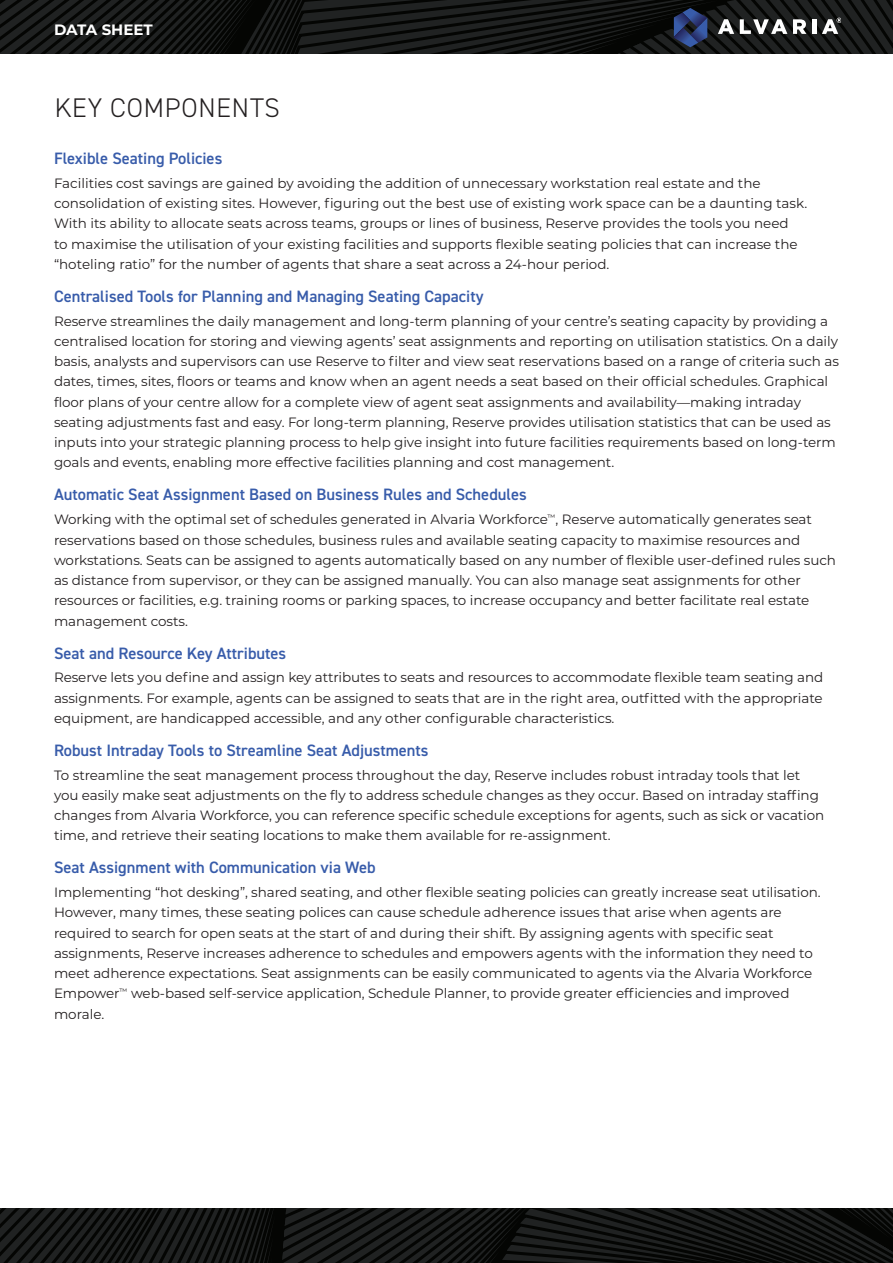
<style>
.page{position:relative;width:893px;height:1263px;background:#fff}
.page>*{position:absolute;margin:0;border:0;box-sizing:border-box;transform-origin:0 0}
.Subhead_Black_All_Ca{font:300 27px "DIN2014";letter-spacing:.03em;color:#231f20}
.Subhead_Blue{font:600 16.5px "DIN2014";color:#385caa}
.t1{font:700 15px "Montserrat";color:#fff}
.Body{font:13.5px/20.2px "Montserrat";letter-spacing:-.005em;color:#231f20}
</style>
<div class="page">
<svg style="left:0;top:0;width:893px;height:54px;background:#131514"></svg>
<svg style="left:718px;top:19px;width:16px;height:15px"></svg>
<svg style="left:740px;top:19px;width:47px;height:15px"></svg>
<svg style="left:793px;top:19px;width:13px;height:15px"></svg>
<hr style="left:812px;top:19px;width:4px;height:15px;background:#fff">
<svg style="left:674px;top:8px;width:33px;height:39px"></svg>
<svg style="left:822px;top:18px;width:19px;height:16px"></svg>
<svg style="left:0;top:1209px;width:893px;height:54px;background:#121413"></svg>
<p class="t1" style="left:54px;top:18px;width:100px">DATA SHEET</p>
<p class="Subhead_Black_All_Ca" style="left:55px;top:91px;width:227px">KEY COMPONENTS</p>
<p class="Subhead_Blue" style="left:54px;top:148px;width:170px">Flexible Seating Policies</p>
<p class="Body" style="left:54px;top:173px;width:755px">Facilities cost savings are gained by avoiding the addition of unnecessary workstation real estate and the consolidation of existing sites. However, figuring out the best use of existing work space can be a daunting task.<br>With its ability to allocate seats across teams, groups or lines of business, Reserve provides the tools you need<br>to maximise the utilisation of your existing facilities and supports flexible seating policies that can increase the “hoteling ratio” for the number of agents that share a seat across a 24-hour period.</p>
<p class="Subhead_Blue" style="left:54px;top:285px;width:431px">Centralised Tools for Planning and Managing Seating Capacity</p>
<p class="Body" style="left:54px;top:310px;width:786px">Reserve streamlines the daily management and long-term planning of your centre’s seating capacity by providing a centralised location for storing and viewing agents’ seat assignments and reporting on utilisation statistics. On a daily basis, analysts and supervisors can use Reserve to filter and view seat reservations based on a range of criteria such as dates, times, sites, floors or teams and know when an agent needs a seat based on their official schedules. Graphical floor plans of your centre allow for a complete view of agent seat assignments and availability—making intraday seating adjustments fast and easy. For long-term planning, Reserve provides utilisation statistics that can be used as inputs into your strategic planning process to help give insight into future facilities requirements based on long-term goals and events, enabling more effective facilities planning and cost management.</p>
<p class="Subhead_Blue" style="left:54px;top:484px;width:474px">Automatic Seat Assignment Based on Business Rules and Schedules</p>
<p class="Body" style="left:54px;top:509px;width:783px">Working with the optimal set of schedules generated in Alvaria Workforce<sup>™</sup>, Reserve automatically generates seat reservations based on those schedules, business rules and available seating capacity to maximise resources and workstations. Seats can be assigned to agents automatically based on any number of flexible user-defined rules such as distance from supervisor, or they can be assigned manually. You can also manage seat assignments for other resources or facilities, e.g. training rooms or parking spaces, to increase occupancy and better facilitate real estate management costs.</p>
<p class="Subhead_Blue" style="left:54px;top:642px;width:234px">Seat and Resource Key Attributes</p>
<p class="Body" style="left:54px;top:667px;width:771px;text-align:justify">Reserve lets you define and assign key attributes to seats and resources to accommodate flexible team seating and assignments. For example, agents can be assigned to seats that are in the right area, outfitted with the appropriate equipment, are handicapped accessible, and any other configurable characteristics.</p>
<p class="Subhead_Blue" style="left:54px;top:739px;width:376px">Robust Intraday Tools to Streamline Seat Adjustments</p>
<p class="Body" style="left:54px;top:764px;width:772px">To streamline the seat management process throughout the day, Reserve includes robust intraday tools that let you easily make seat adjustments on the fly to address schedule changes as they occur. Based on intraday staffing changes from Alvaria Workforce, you can reference specific schedule exceptions for agents, such as sick or vacation time, and retrieve their seating locations to make them available for re-assignment.</p>
<p class="Subhead_Blue" style="left:54px;top:857px;width:323px">Seat Assignment with Communication via Web</p>
<p class="Body" style="left:54px;top:882px;width:768px">Implementing “hot desking”, shared seating, and other flexible seating policies can greatly increase seat utilisation.<br>However, many times, these seating polices can cause schedule adherence issues that arise when agents are required to search for open seats at the start of and during their shift. By assigning agents with specific seat assignments, Reserve increases adherence to schedules and empowers agents with the information they need to meet adherence expectations. Seat assignments can be easily communicated to agents via the Alvaria Workforce Empower<sup>™</sup> web-based self-service application, Schedule Planner, to provide greater efficiencies and improved morale.</p>
</div>
